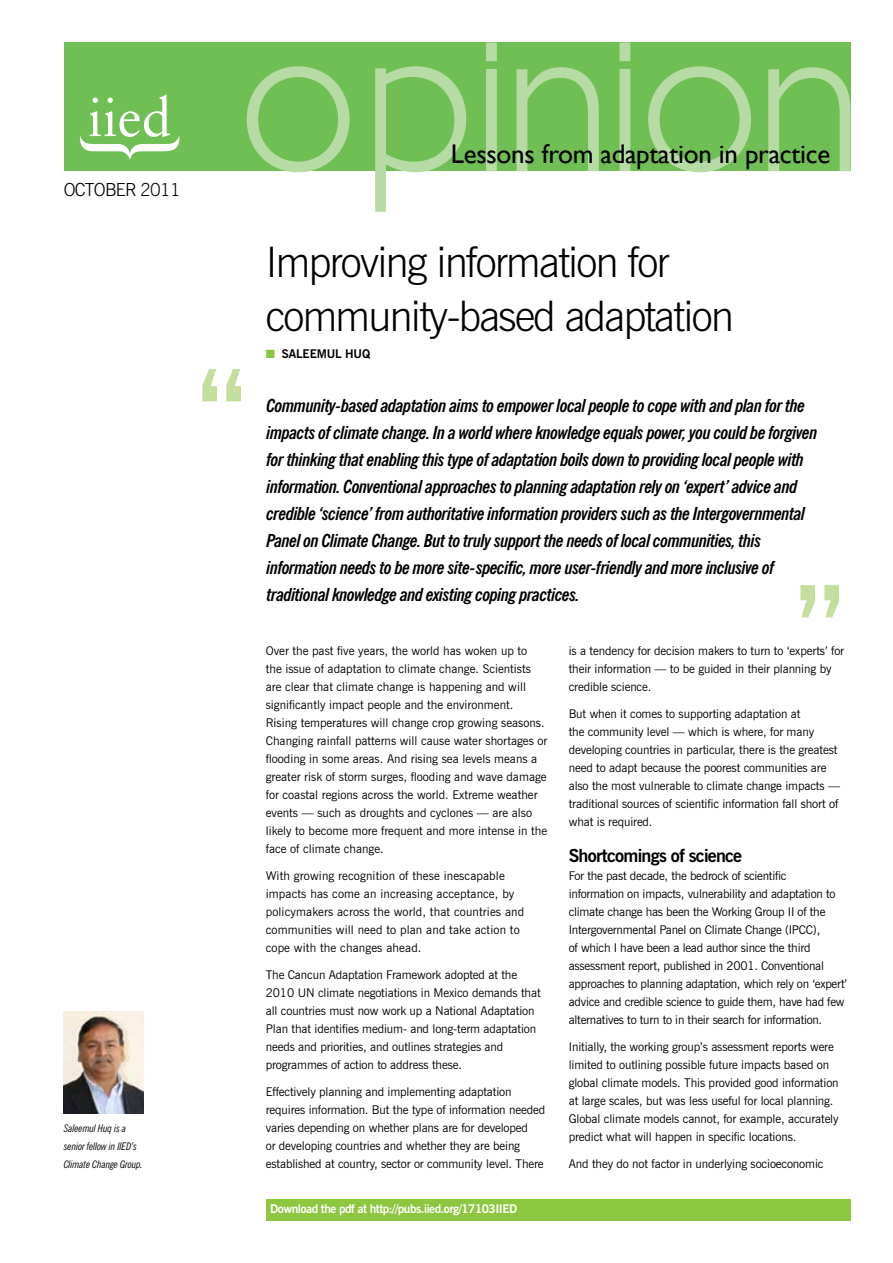
<style>
.page{position:relative;width:893px;height:1263px;background:#fff}
.page>*{position:absolute;margin:0;border:0;box-sizing:border-box;transform-origin:0 0}
.t1{font:700 108px "News Gothic BT";color:#c4df9b}
.t2{font:300 42px/54px "News Gothic BT";letter-spacing:-.04em;color:#000}
.t3{font:27px "Gill Sans";letter-spacing:-.01em;color:#000}
.t4{font:italic 700 condensed 18px/27px "News Gothic BT";letter-spacing:-.03em;color:#000}
.t5{font:700 18px "News Gothic BT";letter-spacing:-.04em;color:#000}
.t6{font:300 18px "News Gothic BT";letter-spacing:-.04em;color:#000}
.t7{font:12px/18px "News Gothic BT";letter-spacing:-.01em;color:#000}
.t8{font:12px/18px "News Gothic BT";letter-spacing:.01em;color:#000}
.t9{font:700 12px "News Gothic BT";letter-spacing:-.04em;color:#fff}
.t10{font:700 12px "News Gothic BT";letter-spacing:-.01em;color:#000}
.t11{font:italic condensed 10.5px/18px "News Gothic BT";letter-spacing:-.01em;color:#000}
.s1{color:#8dc63f}
</style>
<div class="page">
<div style="left:266px;top:1199px;width:584px;height:21px;background:#8dc63f"></div>
<div style="left:64px;top:43px;width:786px;height:128px;background:#70bf54"></div>
<svg style="left:247px;top:66px;width:102px;height:106px"></svg>
<svg style="left:375px;top:66px;width:91px;height:146px"></svg>
<svg style="left:486px;top:43px;width:11px;height:128px"></svg>
<svg style="left:517px;top:67px;width:82px;height:104px"></svg>
<svg style="left:620px;top:43px;width:10px;height:128px"></svg>
<svg style="left:648px;top:66px;width:103px;height:106px"></svg>
<svg style="left:768px;top:67px;width:82px;height:104px"></svg>
<svg style="left:80px;top:95px;width:99px;height:65px"></svg>
<img style="left:64px;top:1011px;width:80px;height:103px">
<h3 class="t6" style="left:64px;top:178px;width:119px">october 2011</h3>
<h1 class="t1" style="left:198px;top:343px;width:49px">“</h1>
<p class="t11" style="left:64px;top:1119px;width:81px">Saleemul Huq is a senior fellow in IIED’s<br>Climate Change Group.</p>
<h3 class="t3" style="left:451px;top:139px;width:381px">Lessons from adaptation in practice</h3>
<h2 class="t2" style="left:266px;top:234px;width:470px">Improving information for community-based adaptation</h2>
<p class="t10" style="left:266px;top:346px;width:106px"><span class="s1">■</span> saleemul huq</p>
<p class="t4" style="left:266px;top:391px;width:553px">Community-based adaptation aims to empower local people to cope with and plan for the impacts of climate change. In a world where knowledge equals power, you could be forgiven for thinking that enabling this type of adaptation boils down to providing local people with information. Conventional approaches to planning adaptation rely on ‘expert’ advice and credible ‘science’ from authoritative information providers such as the Intergovernmental Panel on Climate Change. But to truly support the needs of local communities, this information needs to be more site-specific, more user-friendly and more inclusive of traditional knowledge and existing coping practices.</p>
<h1 class="t1" style="left:796px;top:559px;width:49px">”</h1>
<p class="t7" style="left:266px;top:641px;width:267px">Over the past five years, the world has woken up to the issue of adaptation to climate change. Scientists</p>
<p class="t7" style="left:266px;top:677px;width:283px">are clear that climate change is happening and will significantly impact people and the environment.<br>Rising temperatures will change crop growing seasons.<br>Changing rainfall patterns will cause water shortages or flooding in some areas. And rising sea levels means a greater risk of storm surges, flooding and wave damage for coastal regions across the world. Extreme weather events — such as droughts and cyclones — are also likely to become more frequent and more intense in the face of climate change.</p>
<p class="t8" style="left:266px;top:866px;width:260px">With growing recognition of these inescapable impacts has come an increasing acceptance, by policymakers across the world, that countries and communities will need to plan and take action to cope with the changes ahead.</p>
<p class="t7" style="left:266px;top:965px;width:276px">The Cancun Adaptation Framework adopted at the 2010 UN climate negotiations in Mexico demands that all countries must now work up a National Adaptation Plan that identifies medium- and long-term adaptation needs and priorities, and outlines strategies and programmes of action to address these.</p>
<p class="t7" style="left:266px;top:1082px;width:281px">Effectively planning and implementing adaptation requires information. But the type of information needed varies depending on whether plans are for developed<br>or developing countries and whether they are being established at country, sector or community level. There</p>
<p class="t9" style="left:270px;top:1201px;width:249px">Download the pdf at http://pubs.iied.org/17103IIED</p>
<p class="t7" style="left:569px;top:641px;width:277px">is a tendency for decision makers to turn to ‘experts’ for their information — to be guided in their planning by credible science.</p>
<p class="t7" style="left:569px;top:704px;width:273px">But when it comes to supporting adaptation at<br>the community level — which is where, for many developing countries in particular, there is the greatest need to adapt because the poorest communities are also the most vulnerable to climate change impacts — traditional sources of scientific information fall short of what is required.</p>
<h3 class="t5" style="left:569px;top:844px;width:175px">Shortcomings of science</h3>
<p class="t7" style="left:569px;top:866px;width:280px">For the past decade, the bedrock of scientific<br>information on impacts, vulnerability and adaptation to climate change has been the Working Group II of the Intergovernmental Panel on Climate Change (IPCC),<br>of which I have been a lead author since the third assessment report, published in 2001. Conventional approaches to planning adaptation, which rely on ‘expert’ advice and credible science to guide them, have had few alternatives to turn to in their search for information.</p>
<p class="t7" style="left:569px;top:1037px;width:271px">Initially, the working group’s assessment reports were limited to outlining possible future impacts based on global climate models. This provided good information at large scales, but was less useful for local planning.<br>Global climate models cannot, for example, accurately predict what will happen in specific locations.</p>
<p class="t7" style="left:569px;top:1154px;width:256px">And they do not factor in underlying socioeconomic</p>
</div>
